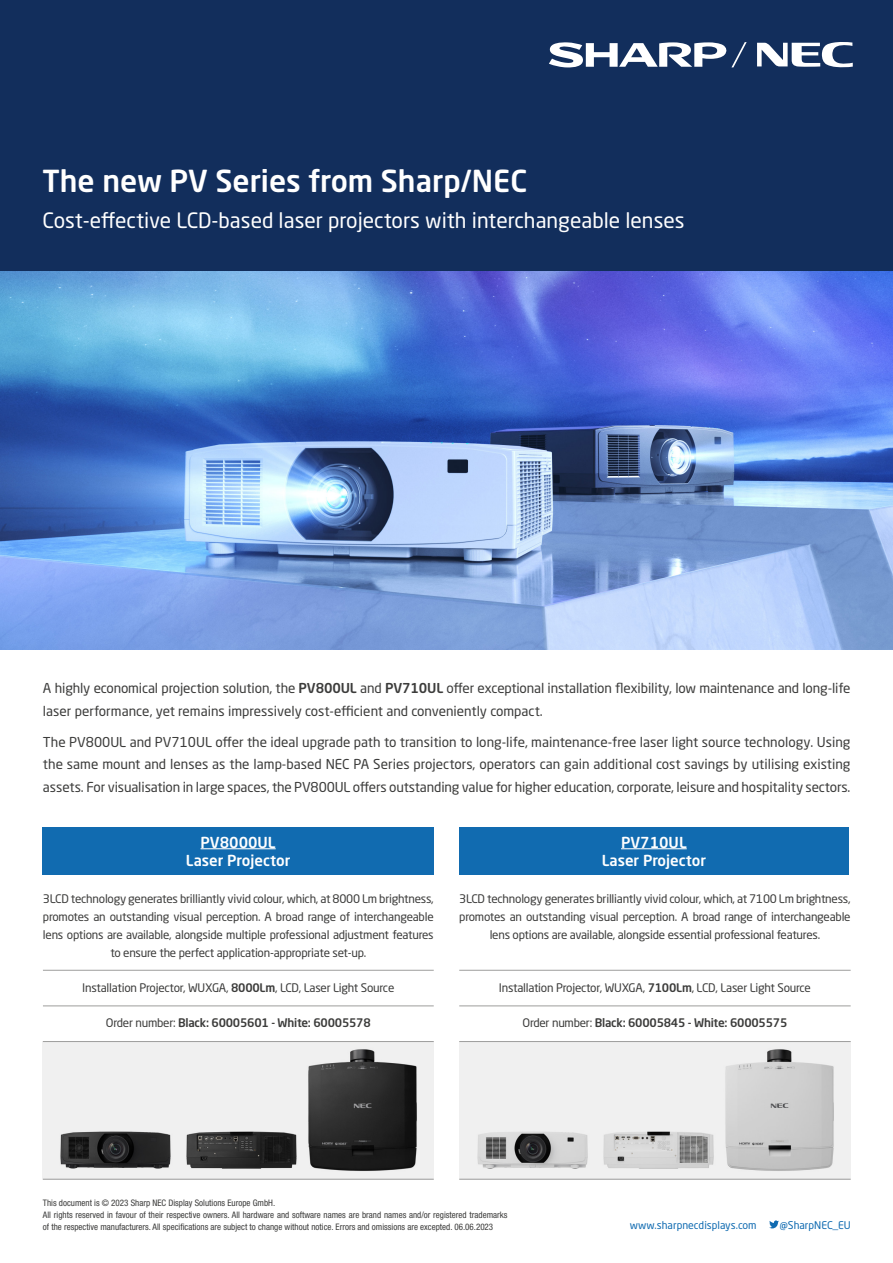
<style>
.page{position:relative;width:893px;height:1263px;background:#fff}
.page>*{position:absolute;margin:0;border:0;box-sizing:border-box;transform-origin:0 0}
.t1{font:500 30px "Neo Sans Pro";color:#fff}
.t2{font:21px "Neo Sans Pro";color:#fff}
.t3{font:500 15px/18px "Neo Sans Pro";color:#fff;text-align:center}
.t4{font:13.5px/22.5px "Neo Sans Pro";letter-spacing:-.01em;color:#3c3c3b}
.t5{font:11.7px/18px "Neo Sans Pro";letter-spacing:-.02em;color:#3c3c3b;text-align:center}
.t6{font:500 11.7px "Neo Sans Pro";letter-spacing:-.02em;color:#3c3c3b}
.t7{font:10.5px "Neo Sans Pro";color:#106bb1}
.t8{font:condensed 9px/12px "Helvetica Neue LT Std";color:#3c3c3b}
.s1{font-weight:500}
.s2{font-weight:400}
</style>
<div class="page">
<div style="left:43px;top:1041px;width:391px;height:138px;background:#f0f0f0"></div>
<div style="left:459px;top:1041px;width:392px;height:138px;background:#f0f0f0"></div>
<div style="left:0;top:0;width:893px;height:272px;background:#122e5c"></div>
<svg style="left:757px;top:42px;width:96px;height:25px"></svg>
<svg style="left:549px;top:42px;width:198px;height:26px"></svg>
<img style="left:0;top:271px;width:893px;height:379px">
<div style="left:43px;top:827px;width:391px;height:47px;background:#116bb0"></div>
<hr style="left:201px;top:848px;width:75px;height:1px;background:#fff">
<div style="left:459px;top:827px;width:389px;height:47px;background:#116bb0"></div>
<hr style="left:621px;top:848px;width:66px;height:1px;background:#fff">
<hr style="left:43px;top:970px;width:391px;height:1px;background:#9d9d9c">
<hr style="left:459px;top:970px;width:392px;height:1px;background:#9d9d9c">
<hr style="left:43px;top:1006px;width:391px;height:1px;background:#9d9d9c">
<hr style="left:459px;top:1006px;width:392px;height:1px;background:#9d9d9c">
<hr style="left:43px;top:1041px;width:391px;height:1px;background:#9d9d9c">
<hr style="left:43px;top:1179px;width:391px;height:1px;background:#9d9d9c">
<hr style="left:459px;top:1041px;width:392px;height:1px;background:#9d9d9c">
<hr style="left:459px;top:1179px;width:392px;height:1px;background:#9d9d9c">
<img style="left:60px;top:1131px;width:111px;height:38px">
<img style="left:477px;top:1132px;width:111px;height:37px">
<img style="left:186px;top:1131px;width:111px;height:38px">
<img style="left:603px;top:1131px;width:111px;height:38px">
<img style="left:308px;top:1049px;width:109px;height:122px">
<img style="left:725px;top:1049px;width:109px;height:122px">
<svg style="left:769px;top:1220px;width:10px;height:8px"></svg>
<h1 class="t1" style="left:43px;top:162px;width:486px">The new PV Series from Sharp/NEC</h1>
<h2 class="t2" style="left:43px;top:207px;width:644px">Cost-effective LCD-based laser projectors with interchangeable lenses</h2>
<p class="t4" style="left:43px;top:677px;width:809px">A highly economical projection solution, the <span class="s1">PV800UL</span> and <span class="s1">PV710UL</span> offer exceptional installation flexibility, low maintenance and long-life laser performance, yet remains impressively cost-efficient and conveniently compact.</p>
<p class="t4" style="left:43px;top:730px;width:809px;text-align:justify">The PV800UL and PV710UL offer the ideal upgrade path to transition to long-life, maintenance-free laser light source technology. Using the same mount and lenses as the lamp-based NEC PA Series projectors, operators can gain additional cost savings by utilising existing assets. For visualisation in large spaces, the PV800UL offers outstanding value for higher education, corporate, leisure and hospitality sectors.</p>
<p class="t3" style="left:186px;top:833px;width:106px">PV8000UL<br>Laser Projector</p>
<p class="t3" style="left:602px;top:833px;width:106px">PV710UL<br>Laser Projector</p>
<p class="t5" style="left:43px;top:890px;width:392px">3LCD technology generates brilliantly vivid colour, which, at 8000 Lm brightness, promotes an outstanding visual perception. A broad range of interchangeable lens options are available, alongside multiple professional adjustment features to ensure the perfect application-appropriate set-up.</p>
<p class="t5" style="left:82px;top:979px;width:314px">Installation Projector, WUXGA, <span class="s1">8000Lm</span>, LCD, Laser Light Source</p>
<p class="t6" style="left:106px;top:1016px;width:266px"><span class="s2">Order number:</span> Black: 60005601 - White: 60005578</p>
<p class="t5" style="left:459px;top:890px;width:393px">3LCD technology generates brilliantly vivid colour, which, at 7100 Lm brightness, promotes an outstanding visual perception. A broad range of interchangeable lens options are available, alongside essential professional features.</p>
<p class="t5" style="left:499px;top:979px;width:314px">Installation Projector, WUXGA, <span class="s1">7100Lm</span>, LCD, Laser Light Source</p>
<p class="t6" style="left:522px;top:1016px;width:266px"><span class="s2">Order number:</span> Black: 60005845 - White: 60005575</p>
<p class="t8" style="left:43px;top:1197px;width:466px">This document is © 2023 Sharp NEC Display Solutions Europe GmbH.<br>All rights reserved in favour of their respective owners. All hardware and software names are brand names and/or registered trademarks of the respective manufacturers. All specifications are subject to change without notice. Errors and omissions are excepted. 06.06.2023</p>
<p class="t7" style="left:630px;top:1218px;width:128px">www.sharpnecdisplays.com</p>
<p class="t7" style="left:780px;top:1218px;width:72px">@SharpNEC_EU</p>
</div>
